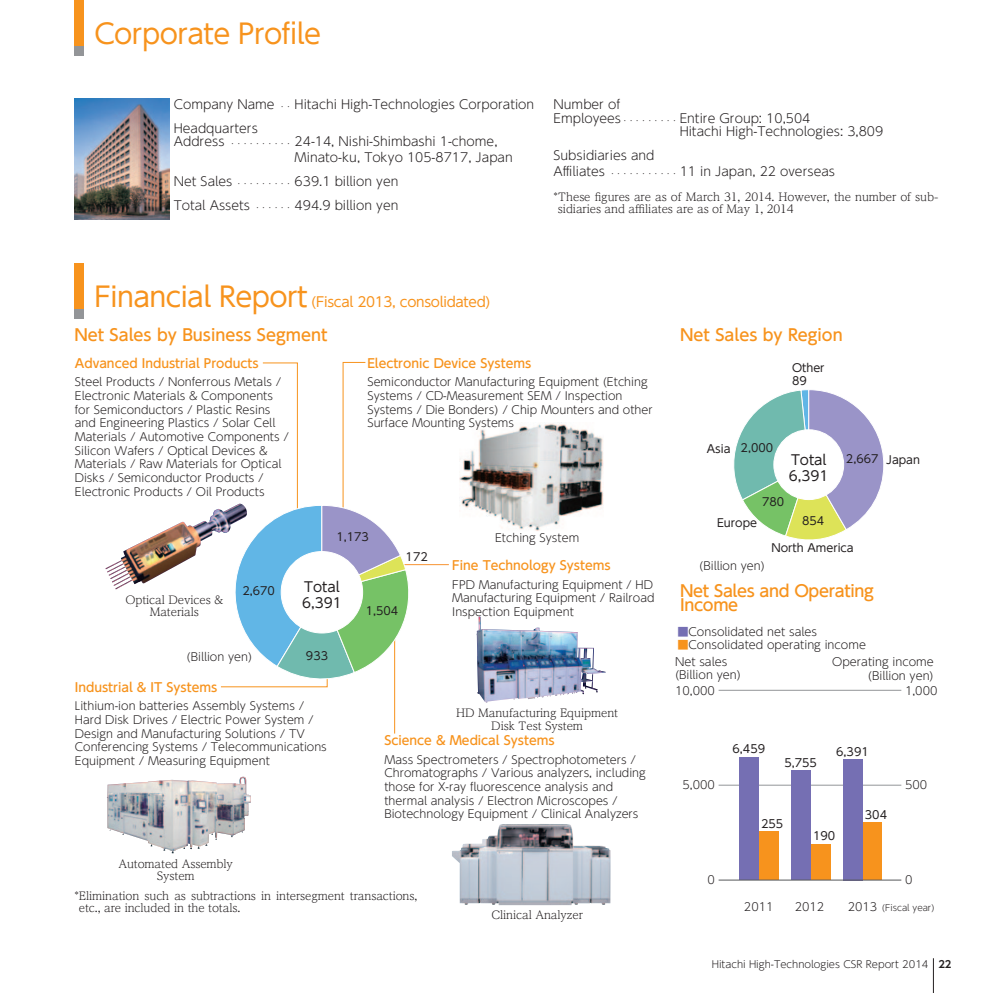
<style>
.page{position:relative;width:993px;height:993px;background:#fff}
.page>*{position:absolute;margin:0;border:0;box-sizing:border-box;transform-origin:0 0}
.t1{font:27.3px "UD Shin Go Pro";letter-spacing:-.02em;color:#f7931d}
.t2{font:500 16.1px "UD Shin Go Pro";color:#f7931d}
.t3{font:500 16.1px/13.7px "UD Shin Go Pro";letter-spacing:-.02em;color:#f7931d}
.t4{font:13.65px "UD Shin Go Pro";letter-spacing:-.02em;color:#f7931d}
.t5{font:13.65px/16.1px "UD Shin Go Pro";color:#231f20}
.t6{font:300 12.42px/23.6px "UD Shin Go Pro";color:#231f20}
.t7{font:500 12.42px "UD Shin Go Pro";color:#f7931d}
.t8{font:300 11.2px/13.7px "UD Shin Go Pro";color:#231f20}
.t9{font:300 11.2px/12.4px "UD Reimin Pro";letter-spacing:-.01em;color:#231f20;text-align:center}
.t10{font:11.2px "UD Shin Go Pro";color:#231f20}
.t11{font:300 9.97px "UD Shin Go Pro";color:#231f20}
.t12{font:300 8.75px "UD Shin Go Pro";color:#231f20}
.s1{font-size:6.12px}
.s2{font-size:27.3px}
.s3{color:#756fb3}
.s4{color:#f7931d}
.s5{font-family:"UD Shin Go Pro De";font-weight:700}
</style>
<div class="page">
<img style="left:105px;top:509px;width:115px;height:80px">
<img style="left:476px;top:616px;width:101px;height:86px">
<hr style="left:394px;top:624px;width:1px;height:109px;background:#f7931d">
<hr style="left:397px;top:564px;width:51px;height:1px;background:#f79332">
<img style="left:459px;top:422px;width:144px;height:109px">
<img style="left:74px;top:98px;width:96px;height:122px">
<img style="left:107px;top:777px;width:135px;height:75px">
<svg style="left:220px;top:361px;width:197px;height:326px"></svg>
<div style="left:281px;top:551px;width:81px;height:81px;background:#fff;border-radius:50%"></div>
<div style="left:280px;top:551px;width:83px;height:82px;border:1px solid #fff;border-radius:50%"></div>
<svg style="left:734px;top:389px;width:150px;height:151px"></svg>
<div style="left:773px;top:429px;width:70px;height:70px;background:#fff;border-radius:50%"></div>
<div style="left:773px;top:429px;width:70px;height:71px;border:1px solid #fff;border-radius:50%"></div>
<hr style="left:718px;top:784px;width:183px;height:1px;background:#939598">
<div style="left:758px;top:831px;width:20px;height:48px;background:#f7931d"></div>
<div style="left:738px;top:757px;width:20px;height:122px;background:#756fb3"></div>
<hr style="left:718px;top:689px;width:183px;height:1px;background:#939598">
<div style="left:810px;top:843px;width:20px;height:36px;background:#f7931d"></div>
<div style="left:790px;top:770px;width:20px;height:109px;background:#756fb3"></div>
<div style="left:862px;top:822px;width:20px;height:57px;background:#f7931d"></div>
<div style="left:842px;top:758px;width:20px;height:121px;background:#756fb3"></div>
<hr style="left:718px;top:879px;width:183px;height:1px;background:#57585a">
<div style="left:74px;top:0;width:10px;height:46px;background:#f7931d"></div>
<div style="left:74px;top:46px;width:10px;height:10px;background:#939598"></div>
<div style="left:74px;top:263px;width:10px;height:46px;background:#f7931d"></div>
<div style="left:74px;top:309px;width:10px;height:10px;background:#939598"></div>
<img style="left:452px;top:824px;width:158px;height:80px">
<hr style="left:932px;top:957px;width:1px;height:35px;background:#231f20">
<h1 class="t1" style="left:94px;top:11px;width:228px">Corporate Profile</h1>
<p class="t6" style="left:174px;top:92px;width:362px">Company Name <span class="s1">・・</span> Hitachi High-Technologies Corporation<br>Headquarters</p>
<p class="t6" style="left:294px;top:133px;width:219px;line-height:16.1px;text-indent:-121px">Address <span class="s1">・・・・・・・・・・</span> 24-14, Nishi-Shimbashi 1-chome,<br>Minato-ku, Tokyo 105-8717, Japan</p>
<p class="t6" style="left:174px;top:169px;width:226px">Net Sales <span class="s1">・・・・・・・・・</span> 639.1 billion yen<br>Total Assets <span class="s1">・・・・・・</span> 494.9 billion yen</p>
<p class="t6" style="left:553px;top:92px;width:68px">Number of</p>
<p class="t6" style="left:553px;top:106px;width:258px">Employees<span class="s1">・・・・・・・・・</span> Entire Group: 10,504</p>
<p class="t6" style="left:679px;top:119px;width:205px">Hitachi High-Technologies: 3,809</p>
<p class="t6" style="left:553px;top:147px;width:283px;line-height:16.1px">Subsidiaries and<br>Affiliates <span class="s1">・・・・・・・・・・・</span> 11 in Japan, 22 overseas</p>
<p class="t9" style="left:558px;top:190px;width:382px;text-align:left;text-indent:-4px">*These figures are as of March 31, 2014. However, the number of sub&shy;sidiaries and affiliates are as of May 1, 2014</p>
<p class="t4" style="left:94px;top:291px;width:397px"><span class="s2">Financial Report</span> (Fiscal 2013, consolidated)</p>
<h2 class="t2" style="left:74px;top:322px;width:254px">Net Sales by Business Segment</h2>
<h2 class="t2" style="left:680px;top:322px;width:164px">Net Sales by Region</h2>
<p class="t7" style="left:75px;top:353px;width:185px">Advanced Industrial Products</p>
<p class="t8" style="left:75px;top:375px;width:216px">Steel Products / Nonferrous Metals / Electronic Materials &amp; Components for Semiconductors / Plastic Resins and Engineering Plastics / Solar Cell Materials / Automotive Components / Silicon Wafers / Optical Devices &amp; Materials / Raw Materials for Optical Disks / Semiconductor Products / Electronic Products / Oil Products</p>
<p class="t7" style="left:367px;top:353px;width:165px">Electronic Device Systems</p>
<p class="t8" style="left:367px;top:375px;width:287px">Semiconductor Manufacturing Equipment (Etching Systems / CD-Measurement SEM / Inspection Systems / Die Bonders) / Chip Mounters and other Surface Mounting Systems</p>
<p class="t10" style="left:336px;top:528px;width:34px">1,173</p>
<p class="t8" style="left:495px;top:530px;width:86px">Etching System</p>
<p class="t9" style="left:125px;top:593px;width:99px">Optical Devices &amp;<br>Materials</p>
<p class="t10" style="left:242px;top:582px;width:34px">2,670</p>
<p class="t5" style="left:302px;top:578px;width:41px">Total<br>6,391</p>
<p class="t10" style="left:405px;top:547px;width:24px">172</p>
<p class="t10" style="left:365px;top:601px;width:34px">1,504</p>
<p class="t7" style="left:452px;top:555px;width:160px">Fine Technology Systems</p>
<p class="t8" style="left:452px;top:577px;width:204px">FPD Manufacturing Equipment / HD<br>Manufacturing Equipment / Railroad<br>Inspection Equipment</p>
<p class="t10" style="left:791px;top:358px;width:34px">Other</p>
<p class="t10" style="left:791px;top:371px;width:16px">89</p>
<p class="t10" style="left:706px;top:439px;width:25px">Asia</p>
<p class="t10" style="left:740px;top:439px;width:34px">2,000</p>
<p class="t5" style="left:788px;top:451px;width:41px">Total<br>6,391</p>
<p class="t10" style="left:761px;top:492px;width:24px">780</p>
<p class="t10" style="left:716px;top:513px;width:41px">Europe</p>
<p class="t10" style="left:801px;top:511px;width:24px">854</p>
<p class="t10" style="left:845px;top:449px;width:34px">2,667</p>
<p class="t8" style="left:699px;top:558px;width:67px">(Billion yen)</p>
<p class="t10" style="left:771px;top:538px;width:84px">North America</p>
<h2 class="t3" style="left:680px;top:583px;width:195px">Net Sales and Operating<br>Income</h2>
<p class="t10" style="left:885px;top:450px;width:35px">Japan</p>
<p class="t8" style="left:186px;top:649px;width:67px">(Billion yen)</p>
<p class="t10" style="left:306px;top:647px;width:24px">933</p>
<p class="t7" style="left:75px;top:676px;width:144px">Industrial &amp; IT Systems</p>
<p class="t8" style="left:75px;top:698px;width:253px">Lithium-ion batteries Assembly Systems / Hard Disk Drives / Electric Power System / Design and Manufacturing Solutions / TV Conferencing Systems / Telecommunications Equipment / Measuring Equipment</p>
<p class="t9" style="left:118px;top:856px;width:116px">Automated Assembly<br>System</p>
<p class="t9" style="left:456px;top:706px;width:163px">HD Manufacturing Equipment<br>Disk Test System</p>
<p class="t7" style="left:384px;top:730px;width:172px">Science &amp; Medical Systems</p>
<p class="t8" style="left:384px;top:751px;width:263px">Mass Spectrometers / Spectrophotometers / Chromatographs / Various analyzers, including those for X-ray fluorescence analysis and thermal analysis / Electron Microscopes / Biotechnology Equipment / Clinical Analyzers</p>
<p class="t9" style="left:79px;top:888px;width:340px;text-align:left;text-indent:-4px">*Elimination such as subtractions in intersegment transactions, etc., are included in the totals.</p>
<p class="t9" style="left:491px;top:908px;width:93px">Clinical Analyzer</p>
<p class="t8" style="left:677px;top:624px;width:152px"><span class="s3">■</span>Consolidated net sales　</p>
<p class="t8" style="left:677px;top:636px;width:190px"><span class="s4">■</span>Consolidated operating income</p>
<p class="t8" style="left:674px;top:655px;width:67px;line-height:12.4px">Net sales (Billion yen)</p>
<p class="t8" style="left:832px;top:654px;width:103px;text-align:right">Operating income (Billion yen)</p>
<p class="t8" style="left:674px;top:683px;width:41px">10,000</p>
<p class="t8" style="left:904px;top:683px;width:34px">1,000</p>
<p class="t8" style="left:682px;top:777px;width:34px">5,000</p>
<p class="t8" style="left:707px;top:871px;width:9px">0</p>
<p class="t10" style="left:732px;top:739px;width:34px">6,459</p>
<p class="t10" style="left:784px;top:753px;width:34px">5,755</p>
<p class="t10" style="left:760px;top:813px;width:24px">255</p>
<p class="t10" style="left:835px;top:742px;width:34px">6,391</p>
<p class="t10" style="left:864px;top:805px;width:24px">304</p>
<p class="t10" style="left:812px;top:826px;width:24px">190</p>
<p class="t8" style="left:904px;top:777px;width:24px">500</p>
<p class="t8" style="left:904px;top:871px;width:9px">0</p>
<p class="t8" style="left:743px;top:898px;width:31px">2011</p>
<p class="t8" style="left:794px;top:898px;width:31px">2012</p>
<p class="t8" style="left:847px;top:898px;width:31px">2013</p>
<p class="t12" style="left:881px;top:899px;width:54px">(Fiscal year)</p>
<p class="t11" style="left:711px;top:956px;width:241px">Hitachi High-Technologies CSR Report 2014 <span class="s5">22</span></p>
</div>
